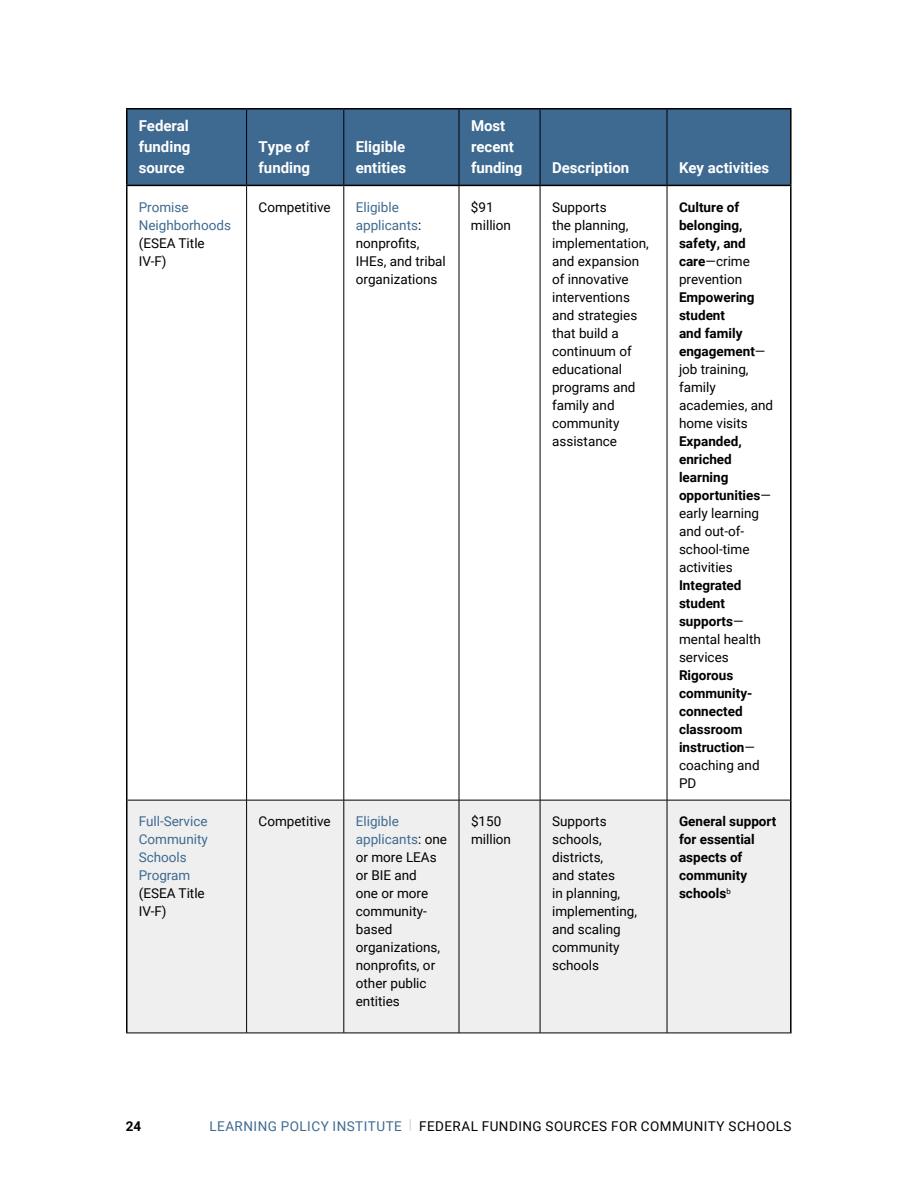
<style>
.page{position:relative;width:918px;height:1188px;background:#fff}
.page>*{position:absolute;margin:0;border:0;box-sizing:border-box;transform-origin:0 0}
.t1{font:700 15px/21px "Roboto";color:#fff}
.t2{font:13.5px/18px "Roboto";color:#000}
.t3{font:700 13.5px/18px "Roboto";color:#000}
.t4{font:13.5px "Roboto";letter-spacing:.035em;color:#000}
.t5{font:13.5px/18px "Roboto";color:#3e6a91}
.s1{color:#3e6a91}
.s2{font-weight:400}
.s3{font-weight:700}
.s4{color:#cbcbcb}
</style>
<div class="page">
<div style="left:128px;top:110px;width:662px;height:75px;background:#3e6a91"></div>
<div style="left:128px;top:801px;width:662px;height:232px;background:#efefef"></div>
<hr style="left:246px;top:186px;width:1px;height:614px;background:#000">
<hr style="left:344px;top:186px;width:1px;height:614px;background:#000">
<hr style="left:459px;top:186px;width:1px;height:614px;background:#000">
<hr style="left:540px;top:186px;width:1px;height:614px;background:#000">
<hr style="left:667px;top:186px;width:1px;height:614px;background:#000">
<hr style="left:128px;top:800px;width:119px;height:1px;background:#000">
<hr style="left:247px;top:800px;width:97px;height:1px;background:#000">
<hr style="left:246px;top:800px;width:1px;height:233px;background:#000">
<hr style="left:344px;top:800px;width:115px;height:1px;background:#000">
<hr style="left:344px;top:800px;width:1px;height:233px;background:#000">
<hr style="left:459px;top:800px;width:81px;height:1px;background:#000">
<hr style="left:459px;top:800px;width:1px;height:233px;background:#000">
<hr style="left:540px;top:800px;width:127px;height:1px;background:#000">
<hr style="left:540px;top:800px;width:1px;height:233px;background:#000">
<hr style="left:667px;top:800px;width:123px;height:1px;background:#000">
<hr style="left:667px;top:800px;width:1px;height:233px;background:#000">
<hr style="left:126px;top:1033px;width:121px;height:1px;background:#000">
<hr style="left:247px;top:1033px;width:97px;height:1px;background:#000">
<hr style="left:344px;top:1033px;width:115px;height:1px;background:#000">
<hr style="left:459px;top:1033px;width:81px;height:1px;background:#000">
<hr style="left:540px;top:1033px;width:127px;height:1px;background:#000">
<hr style="left:667px;top:1033px;width:125px;height:1px;background:#000">
<hr style="left:246px;top:110px;width:1px;height:75px;background:#000">
<hr style="left:344px;top:110px;width:1px;height:75px;background:#000">
<hr style="left:459px;top:110px;width:1px;height:75px;background:#000">
<hr style="left:540px;top:110px;width:1px;height:75px;background:#000">
<hr style="left:667px;top:110px;width:1px;height:75px;background:#000">
<hr style="left:126px;top:186px;width:2px;height:614px;background:#000">
<hr style="left:790px;top:186px;width:2px;height:614px;background:#000">
<hr style="left:126px;top:800px;width:2px;height:233px;background:#000">
<hr style="left:790px;top:800px;width:2px;height:233px;background:#000">
<hr style="left:126px;top:108px;width:121px;height:2px;background:#000">
<hr style="left:126px;top:110px;width:2px;height:75px;background:#000">
<hr style="left:247px;top:108px;width:97px;height:2px;background:#000">
<hr style="left:344px;top:108px;width:115px;height:2px;background:#000">
<hr style="left:459px;top:108px;width:81px;height:2px;background:#000">
<hr style="left:540px;top:108px;width:127px;height:2px;background:#000">
<hr style="left:667px;top:108px;width:125px;height:2px;background:#000">
<hr style="left:790px;top:110px;width:2px;height:75px;background:#000">
<hr style="left:126px;top:185px;width:121px;height:1px;background:#000">
<hr style="left:247px;top:185px;width:97px;height:1px;background:#000">
<hr style="left:344px;top:185px;width:115px;height:1px;background:#000">
<hr style="left:459px;top:185px;width:81px;height:1px;background:#000">
<hr style="left:540px;top:185px;width:127px;height:1px;background:#000">
<hr style="left:667px;top:185px;width:125px;height:1px;background:#000">
<p class="t1" style="left:139px;top:115px;width:53px;text-align:justify">Federal funding source</p>
<p class="t1" style="left:259px;top:136px;width:53px">Type of funding</p>
<p class="t1" style="left:356px;top:136px;width:52px">Eligible entities</p>
<p class="t1" style="left:471px;top:115px;width:53px">Most recent funding</p>
<p class="t1" style="left:552px;top:157px;width:79px">Description</p>
<p class="t1" style="left:679px;top:157px;width:92px">Key activities</p>
<p class="t5" style="left:139px;top:198px;width:94px">Promise<br>Neighborhoods</p>
<p class="t2" style="left:139px;top:234px;width:68px">(ESEA Title<br>IV-F)</p>
<p class="t2" style="left:259px;top:198px;width:74px">Competitive</p>
<p class="t2" style="left:356px;top:198px;width:92px"><span class="s1">Eligible applicants</span>: nonprofits,<br>IHEs, and tribal organizations</p>
<p class="t2" style="left:471px;top:198px;width:42px">$91 million</p>
<p class="t2" style="left:552px;top:198px;width:98px">Supports<br>the planning, implementation, and expansion of innovative interventions and strategies that build a continuum of educational programs and family and community assistance</p>
<p class="t3" style="left:679px;top:198px;width:72px">Culture of belonging, safety, and care<span class="s2">—crime prevention</span></p>
<p class="t2" style="left:679px;top:288px;width:96px"><span class="s3">Empowering student<br>and family engagement</span>— job training, family academies, and home visits</p>
<p class="t2" style="left:679px;top:432px;width:93px"><span class="s3">Expanded, enriched learning opportunities</span>— early learning and out-of&shy;school-time activities</p>
<p class="t3" style="left:679px;top:576px;width:83px">Integrated student supports<span class="s2">— mental health services</span></p>
<p class="t3" style="left:679px;top:666px;width:82px">Rigorous community&shy;connected classroom instruction<span class="s2">— coaching and<br>PD</span></p>
<p class="t5" style="left:139px;top:812px;width:71px">Full-Service<br>Community<br>Schools<br>Program</p>
<p class="t2" style="left:139px;top:884px;width:68px">(ESEA Title<br>IV-F)</p>
<p class="t2" style="left:259px;top:812px;width:74px">Competitive</p>
<p class="t2" style="left:356px;top:812px;width:93px"><span class="s1">Eligible applicants</span>: one or more LEAs or BIE and<br>one or more community&shy;based organizations, nonprofits, or other public entities</p>
<p class="t2" style="left:471px;top:812px;width:42px">$150 million</p>
<p class="t2" style="left:552px;top:812px;width:86px">Supports schools, districts,<br>and states<br>in planning, implementing, and scaling community schools</p>
<p class="t3" style="left:679px;top:812px;width:99px">General support for essential aspects of community schools<sup>b</sup></p>
<p class="t3" style="left:126px;top:1116px;width:17px">24</p>
<p class="t4" style="left:209px;top:1116px;width:584px"><span class="s1">LEARNING POLICY INSTITUTE</span> <span class="s4">|</span> FEDERAL FUNDING SOURCES FOR COMMUNITY SCHOOLS</p>
</div>
